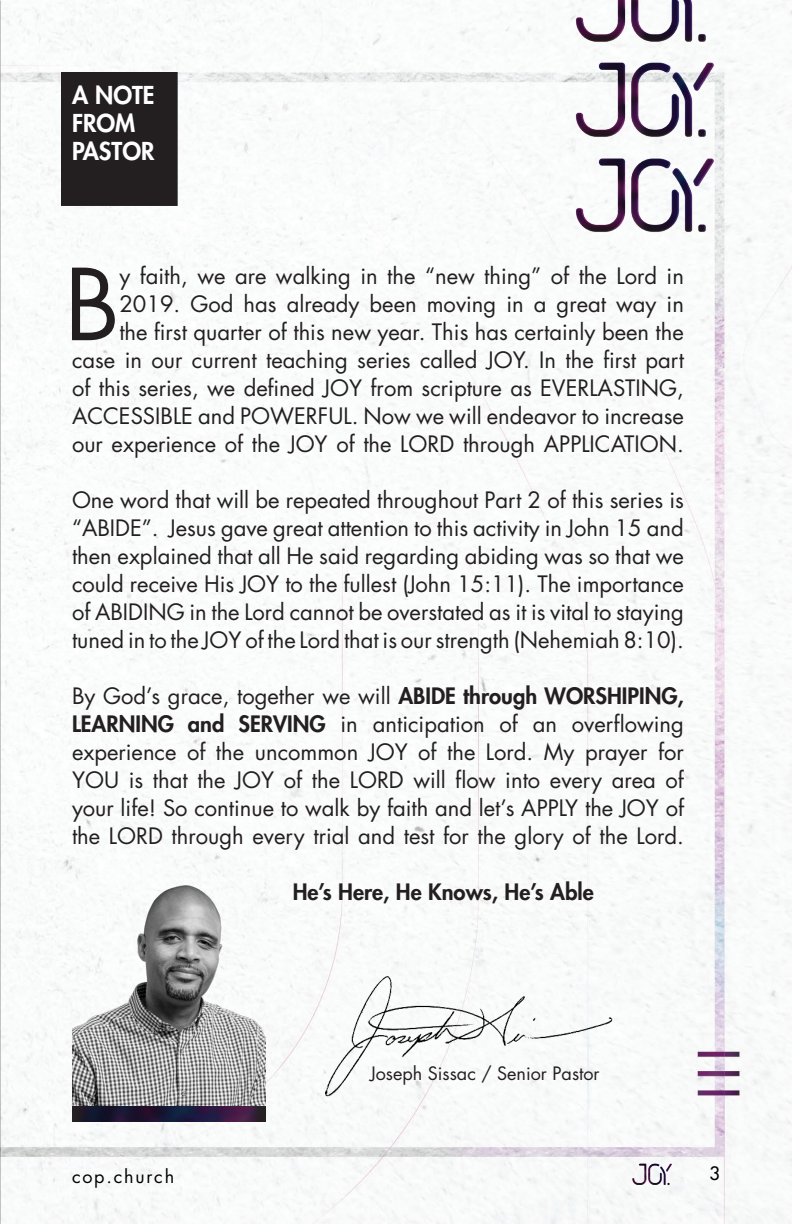
<style>
.page{position:relative;width:792px;height:1224px;background:#fff}
.page>*{position:absolute;margin:0;border:0;box-sizing:border-box;transform-origin:0 0}
.Paragraph_Main{font:96.2px "Futura Std";color:#231f20}
.Tittle_H2{font:800 24px/28px "Futura Std";color:#fff}
.Paragraph_Main-2{font:22px/28px "Futura Std";color:#231f20;text-align:justify}
.Paragraph_Main-3{font:800 22px "Futura Std";color:#231f20}
.t1{font:18px "Futura Std";color:#231f20}
.t2{font:18px "Futura Std";letter-spacing:.1em;color:#000}
.t3{font:500 18px "Futura Std";color:#000}
.s1{font-weight:800}
</style>
<div class="page">
<img style="left:1px;top:0;width:791px;height:1224px">
<img style="left:631px;top:1162px;width:42px;height:23px">
<div style="left:63px;top:74px;width:113px;height:130px;background:#231f20"></div>
<div style="left:61px;top:72px;width:117px;height:134px;border:4px solid #231f20"></div>
<img style="left:0;top:0;width:1px;height:588px">
<img style="left:0;top:588px;width:1px;height:636px">
<img style="left:313px;top:963px;width:312px;height:140px">
<img style="left:569px;top:55px;width:151px;height:90px">
<img style="left:569px;top:150px;width:151px;height:90px">
<img style="left:569px;top:0;width:151px;height:49px">
<img style="left:72px;top:865px;width:194px;height:256px">
<p class="Tittle_H2" style="left:72px;top:81px;width:84px">A NOTE<br>FROM<br>PASTOR</p>
<p class="Paragraph_Main-2" style="left:72px;top:262px;width:614px;text-align:right">y faith, we are walking in the “new thing” of the Lord in 2019. God has already been moving in a great way in<br>the first quarter of this new year. This has certainly been the case in our current teaching series called JOY. In the first part of this series, we defined JOY from scripture as EVERLASTING, ACCESSIBLE and POWERFUL. Now we will endeavor to increase our experience of the JOY of the LORD through APPLICATION.</p>
<p class="Paragraph_Main-2" style="left:72px;top:486px;width:614px">One word that will be repeated throughout Part 2 of this series is “ABIDE”. Jesus gave great attention to this activity in John 15 and then explained that all He said regarding abiding was so that we could receive His JOY to the fullest (John 15:11). The importance of ABIDING in the Lord cannot be overstated as it is vital to staying tuned in to the JOY of the Lord that is our strength (Nehemiah 8:10).</p>
<p class="Paragraph_Main-2" style="left:72px;top:682px;width:614px">By God’s grace, together we will <span class="s1">ABIDE through WORSHIPING, LEARNING and SERVING</span> in anticipation of an overflowing experience of the uncommon JOY of the Lord. My prayer for YOU is that the JOY of the LORD will flow into every area of your life! So continue to walk by faith and let’s APPLY the JOY of the LORD through every trial and test for the glory of the Lord.</p>
<p class="Paragraph_Main-3" style="left:293px;top:878px;width:303px">He’s Here, He Knows, He’s Able</p>
<p class="Paragraph_Main" style="left:65px;top:243px;width:56px">B</p>
<p class="t1" style="left:370px;top:1062px;width:231px">Joseph Sissac / Senior Pastor</p>
<p class="t2" style="left:72px;top:1165px;width:104px">cop.church</p>
<p class="t3" style="left:710px;top:1162px;width:12px">3</p>
</div>
